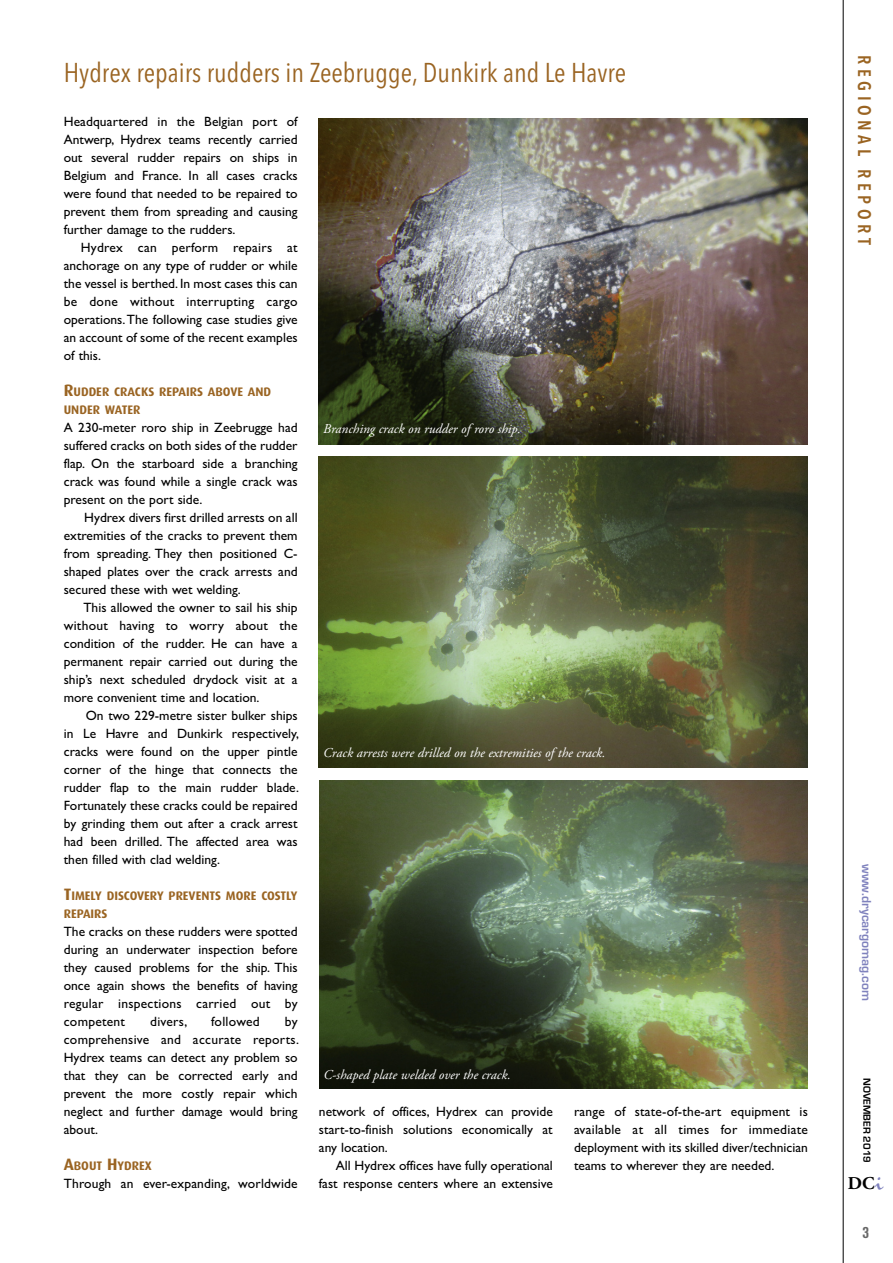
<style>
.page{position:relative;width:893px;height:1263px;background:#fff}
.page>*{position:absolute;margin:0;border:0;box-sizing:border-box;transform-origin:0 0}
.t1{font:27px "Avenir Next Condensed";color:#9a6422}
.t2{font:600 18px "Avenir Next Condensed";letter-spacing:.25em;color:#9a6422}
.t3{font:700 18px "Adobe Garamond";color:#000}
.t4{font:700 condensed 16.5px "Akzidenz Grotesk BE";color:#666}
.t5{font:13.5px/18px "Gill Sans";color:#000;text-align:justify}
.t6{font:italic 13.5px "Adobe Garamond Pro";color:#fff}
.t7{font:700 13.5px "Eurostile";color:#7f82bd}
.t8{font:13.5px "Gill Sans";letter-spacing:.02em;color:#000}
.t9{font:700 12.3px/18px "Dax";color:#9a6422}
.t10{font:700 10.5px "Eurostile";color:#000}
.s1{font-size:16.5px}
.s2{font-family:"Zephyr";font-weight:400;color:#7f82bd}
</style>
<div class="page">
<hr style="left:843px;top:0;width:1px;height:1263px;background:#000">
<img style="left:319px;top:780px;width:489px;height:309px">
<img style="left:319px;top:457px;width:489px;height:310px">
<img style="left:319px;top:118px;width:489px;height:326px">
<h1 class="t1" style="left:64px;top:50px;width:564px">Hydrex repairs rudders in Zeebrugge, Dunkirk and Le Havre</h1>
<p class="t5" style="left:64px;top:112px;width:235px">Headquartered in the Belgian port of Antwerp, Hydrex teams recently carried out several rudder repairs on ships in Belgium and France. In all cases cracks were found that needed to be repaired to prevent them from spreading and causing further damage to the rudders.</p>
<p class="t5" style="left:64px;top:238px;width:235px;text-indent:17px">Hydrex can perform repairs at anchorage on any type of rudder or while the vessel is berthed. In most cases this can be done without interrupting cargo operations.The following case studies give an account of some of the recent examples of this.</p>
<p class="t9" style="left:64px;top:384px;width:209px"><span class="s1">R</span>UDDER CRACKS REPAIRS ABOVE AND<br>UNDER WATER</p>
<p class="t5" style="left:64px;top:418px;width:235px">A 230-meter roro ship in Zeebrugge had suffered cracks on both sides of the rudder flap. On the starboard side a branching crack was found while a single crack was present on the port side.</p>
<p class="t5" style="left:64px;top:508px;width:235px;text-indent:20px">Hydrex divers first drilled arrests on all extremities of the cracks to prevent them from spreading. They then positioned C&shy;shaped plates over the crack arrests and secured these with wet welding.</p>
<p class="t5" style="left:64px;top:598px;width:235px;text-indent:20px">This allowed the owner to sail his ship without having to worry about the condition of the rudder. He can have a permanent repair carried out during the ship’s next scheduled drydock visit at a more convenient time and location.</p>
<p class="t5" style="left:64px;top:706px;width:237px;text-indent:22px">On two 229-metre sister bulker ships in Le Havre and Dunkirk respectively, cracks were found on the upper pintle corner of the hinge that connects the rudder flap to the main rudder blade.<br>Fortunately these cracks could be repaired by grinding them out after a crack arrest had been drilled. The affected area was then filled with clad welding.</p>
<p class="t9" style="left:64px;top:888px;width:235px"><span class="s1">T</span>IMELY DISCOVERY PREVENTS MORE COSTLY<br>REPAIRS</p>
<p class="t5" style="left:64px;top:922px;width:235px">The cracks on these rudders were spotted during an underwater inspection before they caused problems for the ship. This once again shows the benefits of having regular inspections carried out by competent</p>
<p class="t6" style="left:323px;top:423px;width:199px">Branching crack on rudder of roro ship.</p>
<p class="t6" style="left:323px;top:747px;width:284px">Crack arrests were drilled on the extremities of the crack.</p>
<p class="t5" style="left:150px;top:1012px;width:39px">divers,</p>
<p class="t8" style="left:211px;top:1013px;width:50px">followed</p>
<p class="t5" style="left:64px;top:1012px;width:237px;text-indent:221px">by comprehensive and accurate reports.<br>Hydrex teams can detect any problem so that they can be corrected early and prevent the more costly repair which neglect and further damage would bring about.</p>
<p class="t9" style="left:64px;top:1158px;width:89px"><span class="s1">A</span>BOUT <span class="s1">H</span>YDREX</p>
<p class="t5" style="left:64px;top:1174px;width:235px">Through an ever-expanding, worldwide</p>
<p class="t6" style="left:323px;top:1069px;width:189px">C-shaped plate welded over the crack.</p>
<p class="t5" style="left:574px;top:1102px;width:235px">range of state-of-the-art equipment is available at all times for immediate deployment with its skilled diver/technician teams to wherever they are needed.</p>
<p class="t5" style="left:319px;top:1102px;width:235px">network of offices, Hydrex can provide start-to-finish solutions economically at any location.</p>
<p class="t5" style="left:319px;top:1156px;width:235px;text-align:right">All Hydrex offices have fully operational fast response centers where an extensive</p>
<h2 class="t2" style="left:880px;top:55px;width:191px;rotate:90deg">REGIONAL REPORT</h2>
<p class="t7" style="left:875px;top:864px;width:138px;rotate:90deg">www.drycargomag.com</p>
<p class="t10" style="left:873px;top:1078px;width:86px;rotate:90deg">NOVEMBER 2019</p>
<h2 class="t3" style="left:848px;top:1176px;width:37px">DC<span class="s2">i</span></h2>
<p class="t4" style="left:862px;top:1226px;width:8px">3</p>
</div>
